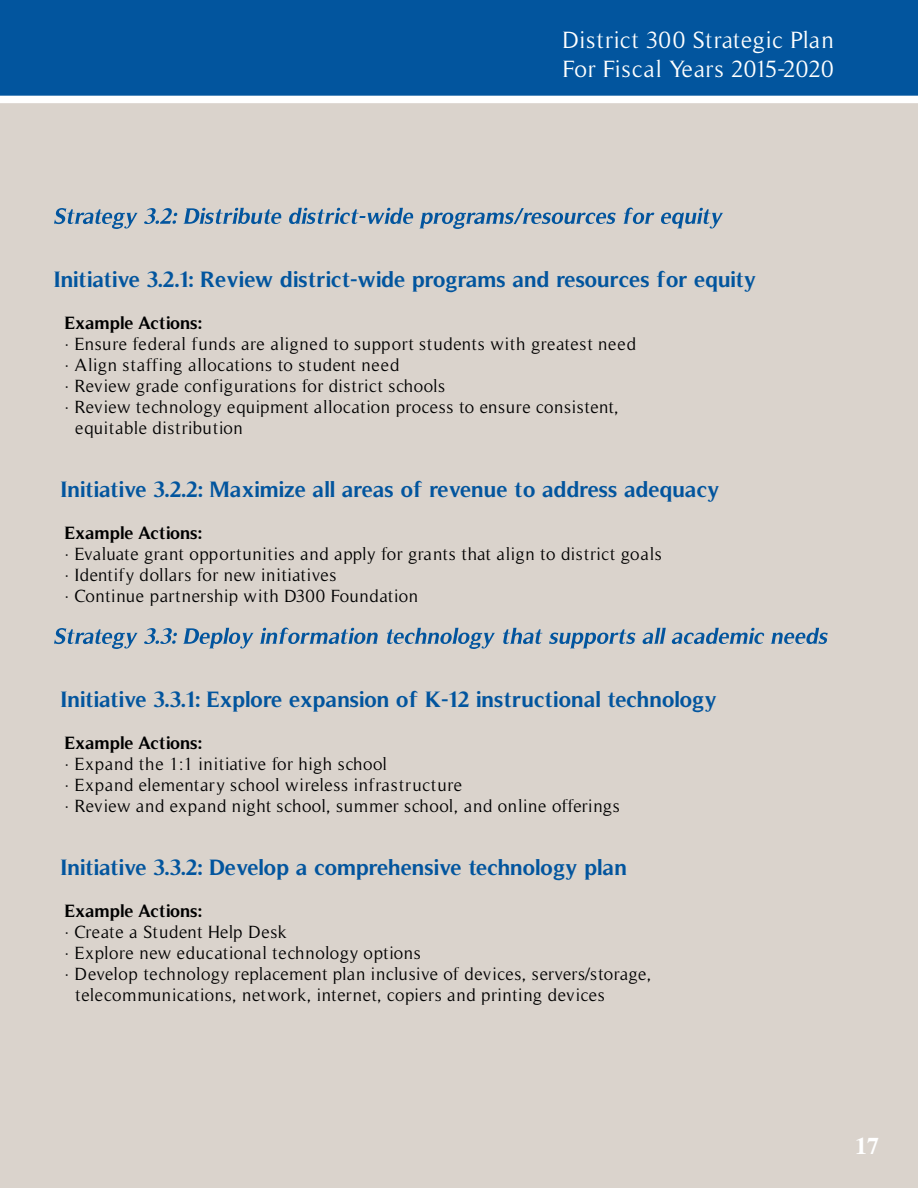
<style>
.page{position:relative;width:918px;height:1188px;background:#dad3cc}
.page>*{position:absolute;margin:0;border:0;box-sizing:border-box;transform-origin:0 0}
.t1{font:24px "Timeless";letter-spacing:.025em;color:#fff}
.t2{font:24px "Timeless";color:#fff}
.t3{font:700 24px "Times";color:#fff}
.t4{font:700 22.5px "Timeless";color:#02559e}
.t5{font:18px "Timeless";letter-spacing:.03em;color:#000}
.t6{font:700 18px "Timeless";color:#000}
</style>
<div class="page">
<svg style="left:54px;top:208px;width:669px;height:21px"></svg>
<svg style="left:54px;top:628px;width:774px;height:21px"></svg>
<div style="left:0;top:0;width:918px;height:99px;background:#02559e"></div>
<div style="left:0;top:96px;width:918px;height:7px;background:#fff"></div>
<p class="t1" style="left:562px;top:26px;width:273px">District 300 Strategic Plan</p>
<p class="t2" style="left:562px;top:55px;width:273px">For Fiscal Years 2015-2020</p>
<p class="t4" style="left:54px;top:266px;width:704px">Initiative 3.2.1: Review district-wide programs and resources for equity</p>
<p class="t6" style="left:65px;top:312px;width:138px">Example Actions:</p>
<p class="t5" style="left:64px;top:334px;width:573px">· Ensure federal funds are aligned to support students with greatest need</p>
<p class="t5" style="left:64px;top:355px;width:336px">· Align staffing allocations to student need</p>
<p class="t5" style="left:64px;top:376px;width:382px">· Review grade configurations for district schools</p>
<p class="t5" style="left:64px;top:397px;width:556px">· Review technology equipment allocation process to ensure consistent,</p>
<p class="t5" style="left:75px;top:418px;width:169px">equitable distribution</p>
<p class="t4" style="left:61px;top:476px;width:661px">Initiative 3.2.2: Maximize all areas of revenue to address adequacy</p>
<p class="t6" style="left:65px;top:522px;width:138px">Example Actions:</p>
<p class="t5" style="left:64px;top:544px;width:599px">· Evaluate grant opportunities and apply for grants that align to district goals</p>
<p class="t5" style="left:64px;top:565px;width:273px">· Identify dollars for new initiatives</p>
<p class="t5" style="left:64px;top:586px;width:355px">· Continue partnership with D300 Foundation</p>
<p class="t4" style="left:61px;top:686px;width:658px">Initiative 3.3.1: Explore expansion of K-12 instructional technology</p>
<p class="t6" style="left:65px;top:732px;width:138px">Example Actions:</p>
<p class="t5" style="left:64px;top:754px;width:324px">· Expand the 1:1 initiative for high school</p>
<p class="t5" style="left:64px;top:775px;width:399px">· Expand elementary school wireless infrastructure</p>
<p class="t5" style="left:64px;top:796px;width:557px">· Review and expand night school, summer school, and online offerings</p>
<p class="t4" style="left:61px;top:854px;width:568px">Initiative 3.3.2: Develop a comprehensive technology plan</p>
<p class="t6" style="left:65px;top:900px;width:138px">Example Actions:</p>
<p class="t5" style="left:64px;top:922px;width:224px">· Create a Student Help Desk</p>
<p class="t5" style="left:64px;top:943px;width:358px">· Explore new educational technology options</p>
<p class="t5" style="left:64px;top:964px;width:588px">· Develop technology replacement plan inclusive of devices, servers/storage,</p>
<p class="t5" style="left:75px;top:985px;width:531px">telecommunications, network, internet, copiers and printing devices</p>
<p class="t3" style="left:855px;top:1123px;width:25px">17</p>
</div>
